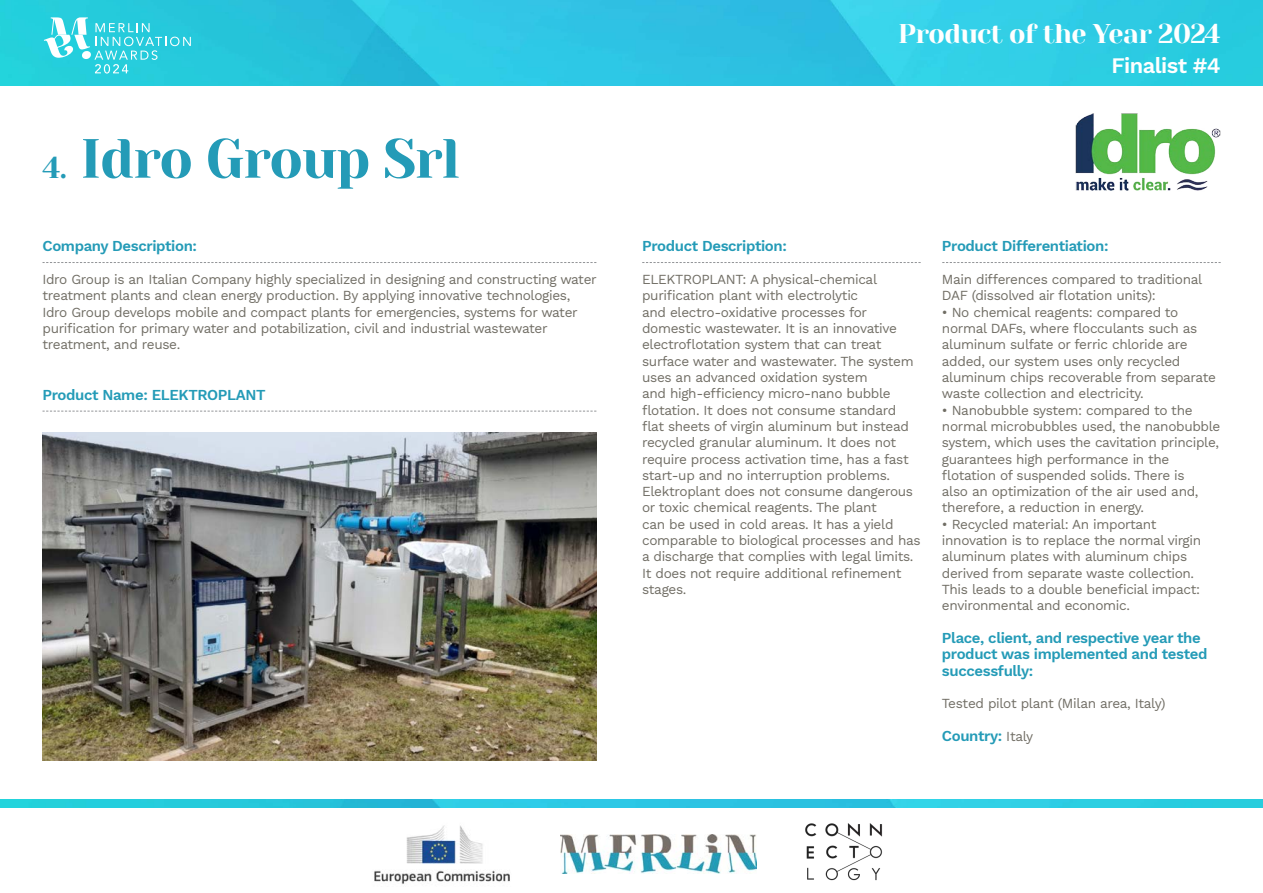
<style>
.page{position:relative;width:1263px;height:893px;background:#fff}
.page>*{position:absolute;margin:0;border:0;box-sizing:border-box;transform-origin:0 0}
.t1{font:55.05px "Yeseva One";letter-spacing:-.025em;color:#249bb7}
.t2{font:27px "Yeseva One";letter-spacing:-.025em;color:#fff}
.t3{font:600 21.75px "Work Sans";letter-spacing:-.025em;color:#fff}
.t4{font:600 15px/16.4px "Work Sans";letter-spacing:-.025em;color:#249bb7}
.t5{font:13.65px/16.4px "Work Sans";letter-spacing:-.025em;color:#706d64}
.s1{font-size:30px}
.s2{font-weight:400;font-size:13.65px;color:#706d64}
</style>
<div class="page">
<img style="left:0;top:0;width:1263px;height:85px">
<img style="left:0;top:799px;width:1263px;height:8px">
<img style="left:560px;top:834px;width:197px;height:40px">
<img style="left:374px;top:825px;width:136px;height:59px">
<img style="left:805px;top:823px;width:78px;height:58px">
<svg style="left:44px;top:17px;width:147px;height:57px;background:#4ad4e2"></svg>
<svg style="left:43px;top:262px;width:553px;height:1px"></svg>
<svg style="left:43px;top:411px;width:553px;height:1px"></svg>
<svg style="left:642px;top:262px;width:279px;height:1px"></svg>
<svg style="left:942px;top:262px;width:279px;height:1px"></svg>
<img style="left:1075px;top:113px;width:146px;height:78px">
<img style="left:43px;top:432px;width:553px;height:329px">
<h1 class="t1" style="left:43px;top:126px;width:419px"><span class="s1">4.</span> Idro Group Srl</h1>
<p class="t4" style="left:43px;top:237px;width:156px">Company Description:</p>
<p class="t5" style="left:43px;top:270px;width:556px">Idro Group is an Italian Company highly specialized in designing and constructing water treatment plants and clean energy production. By applying innovative technologies, Idro Group develops mobile and compact plants for emergencies, systems for water purification for primary water and potabilization, civil and industrial wastewater treatment, and reuse.</p>
<p class="t4" style="left:43px;top:386px;width:225px">Product Name: ELEKTROPLANT</p>
<h2 class="t2" style="left:898px;top:17px;width:324px">Product of the Year 2024</h2>
<h3 class="t3" style="left:1111px;top:49px;width:111px">Finalist #4</h3>
<p class="t4" style="left:642px;top:237px;width:146px">Product Description:</p>
<p class="t5" style="left:642px;top:270px;width:280px">ELEKTROPLANT: A physical-chemical purification plant with electrolytic<br>and electro-oxidative processes for domestic wastewater. It is an innovative electroflotation system that can treat surface water and wastewater. The system uses an advanced oxidation system<br>and high-efficiency micro-nano bubble flotation. It does not consume standard flat sheets of virgin aluminum but instead recycled granular aluminum. It does not require process activation time, has a fast start-up and no interruption problems.<br>Elektroplant does not consume dangerous or toxic chemical reagents. The plant<br>can be used in cold areas. It has a yield comparable to biological processes and has a discharge that complies with legal limits.<br>It does not require additional refinement stages.</p>
<p class="t4" style="left:942px;top:237px;width:168px">Product Differentiation:</p>
<p class="t5" style="left:942px;top:270px;width:262px">Main differences compared to traditional<br>DAF (dissolved air flotation units):</p>
<p class="t5" style="left:942px;top:303px;width:275px">• No chemical reagents: compared to normal DAFs, where flocculants such as aluminum sulfate or ferric chloride are added, our system uses only recycled aluminum chips recoverable from separate waste collection and electricity.</p>
<p class="t5" style="left:942px;top:401px;width:280px">• Nanobubble system: compared to the normal microbubbles used, the nanobubble system, which uses the cavitation principle, guarantees high performance in the flotation of suspended solids. There is<br>also an optimization of the air used and, therefore, a reduction in energy.</p>
<p class="t5" style="left:942px;top:515px;width:261px">• Recycled material: An important innovation is to replace the normal virgin aluminum plates with aluminum chips derived from separate waste collection.<br>This leads to a double beneficial impact: environmental and economic.</p>
<p class="t4" style="left:942px;top:629px;width:267px">Place, client, and respective year the product was implemented and tested successfully:</p>
<p class="t5" style="left:942px;top:695px;width:225px">Tested pilot plant (Milan area, Italy)</p>
<p class="t4" style="left:942px;top:727px;width:93px">Country: <span class="s2">Italy</span></p>
</div>
